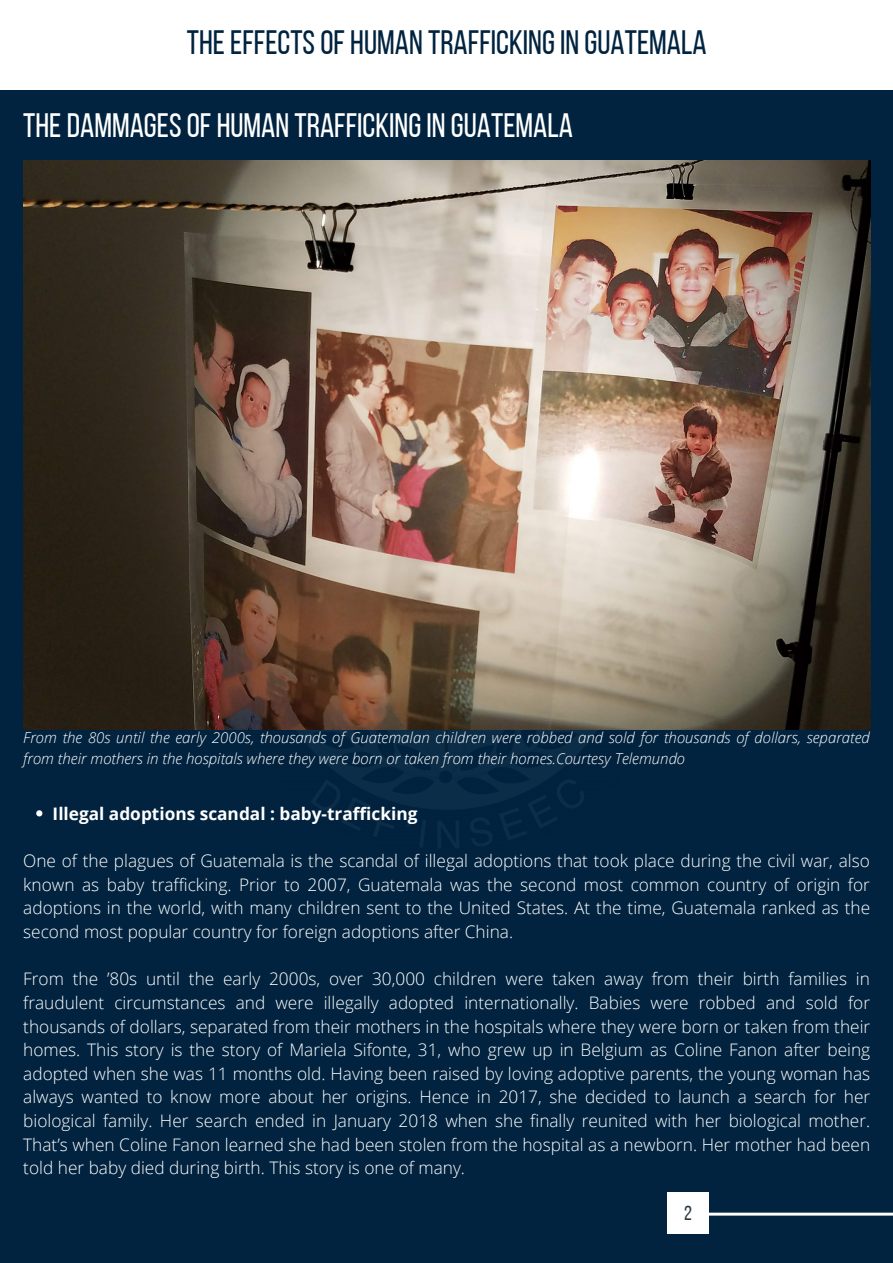
<style>
.page{position:relative;width:893px;height:1263px;background:#01233f}
.page>*{position:absolute;margin:0;border:0;box-sizing:border-box;transform-origin:0 0}
.t1{font:33.75px "Bebas Neue";color:#fff}
.t2{font:33.75px "Bebas Neue";color:#01233f}
.t3{font:20.33px "Bebas Neue";color:#283943}
.t4{font:300 17.25px/23.6px "Open Sans";color:#fff;text-align:justify}
.t5{font:700 17.25px "Open Sans";color:#fff}
.t6{font:italic 300 15px/20.9px "Open Sans";color:#fff}
</style>
<div class="page">
<div style="left:0;top:0;width:893px;height:89px;background:#fff"></div>
<img style="left:215px;top:729px;width:463px;height:119px">
<svg style="left:709px;top:1212px;width:184px;height:4px"></svg>
<div style="left:667px;top:1192px;width:42px;height:42px;background:#fff"></div>
<img style="left:23px;top:160px;width:847px;height:569px">
<svg style="left:36px;top:810px;width:6px;height:6px"></svg>
<p class="t2" style="left:187px;top:28px;width:521px">THEEFFECTSOF HUMAN TRAFFICKINGIN GUATEMALA</p>
<p class="t1" style="left:23px;top:112px;width:551px">THEDAMMAGESOF HUMAN TRAFFICKINGIN GUATEMALA</p>
<p class="t6" style="left:23px;top:727px;width:848px">From the 80s until the early 2000s, thousands of Guatemalan children were robbed and sold for thousands of dollars, separated from their mothers in the hospitals where they were born or taken from their homes.Courtesy Telemundo</p>
<p class="t5" style="left:53px;top:801px;width:366px">Illegal adoptions scandal : baby-trafficking</p>
<p class="t4" style="left:23px;top:848px;width:848px">One of the plagues of Guatemala is the scandal of illegal adoptions that took place during the civil war, also known as baby trafficking. Prior to 2007, Guatemala was the second most common country of origin for adoptions in the world, with many children sent to the United States. At the time, Guatemala ranked as the second most popular country for foreign adoptions after China.</p>
<p class="t4" style="left:23px;top:967px;width:848px">From the ’80s until the early 2000s, over 30,000 children were taken away from their birth families in fraudulent circumstances and were illegally adopted internationally. Babies were robbed and sold for thousands of dollars, separated from their mothers in the hospitals where they were born or taken from their homes. This story is the story of Mariela Sifonte, 31, who grew up in Belgium as Coline Fanon after being adopted when she was 11 months old. Having been raised by loving adoptive parents, the young woman has always wanted to know more about her origins. Hence in 2017, she decided to launch a search for her biological family. Her search ended in January 2018 when she finally reunited with her biological mother.<br>That’s when Coline Fanon learned she had been stolen from the hospital as a newborn. Her mother had been told her baby died during birth. This story is one of many.</p>
<p class="t3" style="left:684px;top:1204px;width:9px">2</p>
</div>
